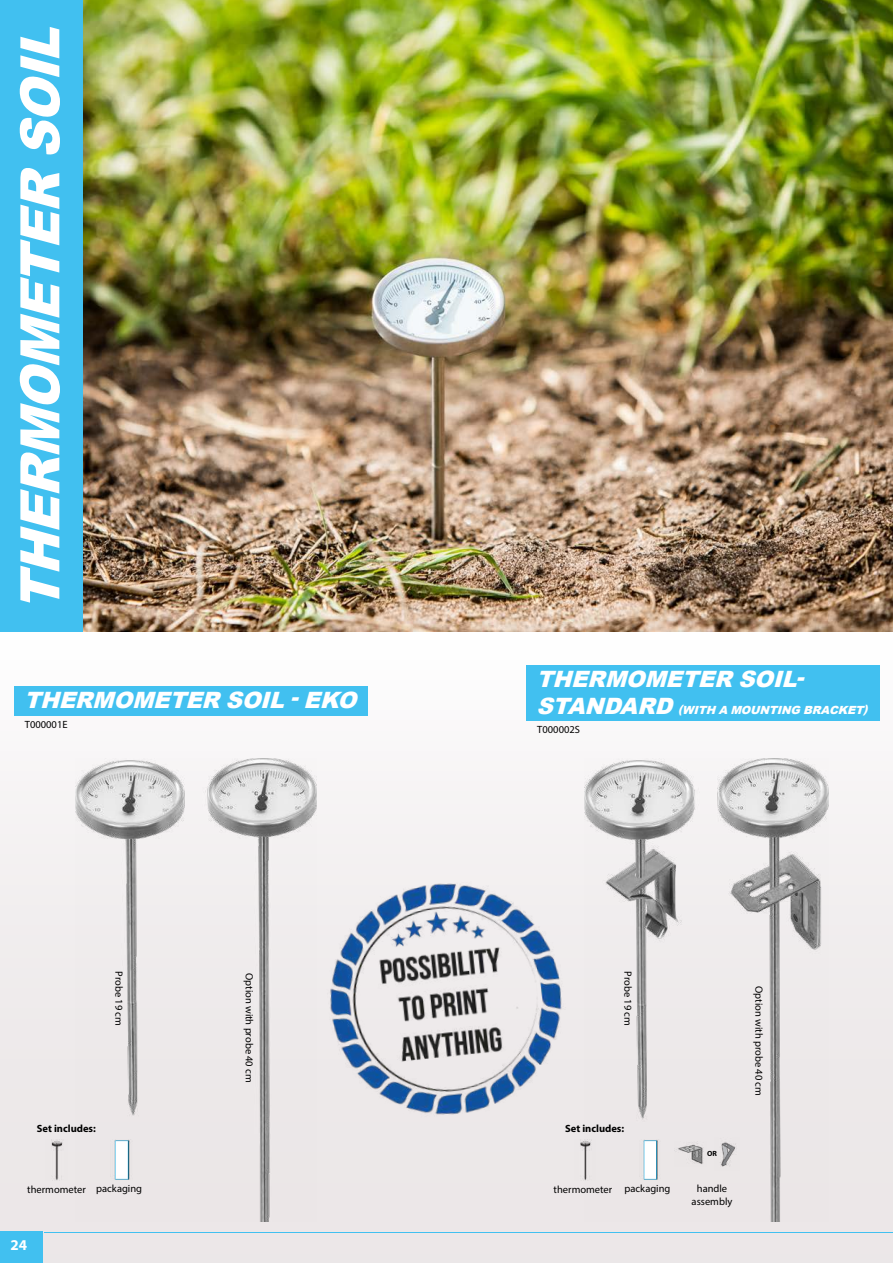
<style>
.page{position:relative;width:893px;height:1263px;background:#fff}
.page>*{position:absolute;margin:0;border:0;box-sizing:border-box;transform-origin:0 0}
.t1{font:italic 900 54.3px "Arial";color:#fff;scale:.94 1}
.t2{font:italic 900 22.5px "Arial";color:#fff}
.t3{font:700 15px "Myriad Pro";color:#fff}
.t4{font:italic 900 11.25px "Arial";color:#fff}
.t5{font:10.5px/12.6px "Myriad Pro";color:#000;text-align:center}
.t6{font:700 10.5px "Myriad Pro";color:#000}
.t7{font:700 7.5px "Myriad Pro";color:#000}
.s1{font-size:22.5px}
</style>
<div class="page">
<div style="left:0;top:631px;width:893px;height:632px;background:linear-gradient(to right,#f5f3f4,#f4f1f2)"></div>
<img style="left:83px;top:0;width:810px;height:631px">
<div style="left:0;top:0;width:83px;height:631px;background:#41c0f0"></div>
<div style="left:0;top:1232px;width:42px;height:31px;background:#41c0f0"></div>
<hr style="left:44px;top:1232px;width:849px;height:1px;background:#41c0f0">
<div style="left:14px;top:686px;width:354px;height:30px;background:#41c0f0"></div>
<div style="left:526px;top:665px;width:354px;height:56px;background:#41c0f0"></div>
<img style="left:75px;top:758px;width:242px;height:463px">
<img style="left:584px;top:758px;width:244px;height:463px">
<img style="left:310px;top:861px;width:256px;height:275px">
<img style="left:46px;top:1140px;width:22px;height:40px">
<img style="left:574px;top:1140px;width:22px;height:40px">
<img style="left:111px;top:1140px;width:22px;height:40px">
<img style="left:639px;top:1140px;width:22px;height:40px">
<img style="left:675px;top:1141px;width:31px;height:26px">
<img style="left:714px;top:1137px;width:26px;height:33px">
<h1 class="t1" style="left:1px;top:612px;width:644px;rotate:-90deg">THERMOMETERSOIL</h1>
<h2 class="t2" style="left:24px;top:683px;width:342px">THERMOMETER SOIL-EKO</h2>
<p class="t5" style="left:25px;top:718px;width:44px">T000001E</p>
<h2 class="t2" style="left:536px;top:662px;width:277px">THERMOMETER SOIL-</h2>
<p class="t4" style="left:536px;top:702px;width:337px"><span class="s1">STANDARD</span> (WITH A MOUNTING BRACKET)</p>
<p class="t5" style="left:537px;top:723px;width:44px">T000002S</p>
<p class="t5" style="left:125px;top:971px;width:56px;rotate:90deg">Probe 19 cm</p>
<p class="t5" style="left:256px;top:973px;width:111px;rotate:90deg">Option with probe 40 cm</p>
<p class="t5" style="left:635px;top:971px;width:56px;rotate:90deg">Probe 19 cm</p>
<p class="t6" style="left:37px;top:1122px;width:61px">Set includes:</p>
<p class="t6" style="left:565px;top:1122px;width:61px">Set includes:</p>
<p class="t7" style="left:707px;top:1148px;width:11px">OR</p>
<p class="t5" style="left:27px;top:1183px;width:60px">thermometer</p>
<p class="t5" style="left:554px;top:1183px;width:60px">thermometer</p>
<p class="t5" style="left:692px;top:1182px;width:42px">handle assembly</p>
<p class="t5" style="left:96px;top:1182px;width:47px">packaging</p>
<p class="t5" style="left:624px;top:1182px;width:47px">packaging</p>
<h3 class="t3" style="left:10px;top:1235px;width:18px">24</h3>
<p class="t5" style="left:765px;top:986px;width:111px;rotate:90deg">Option with probe 40 cm</p>
</div>
